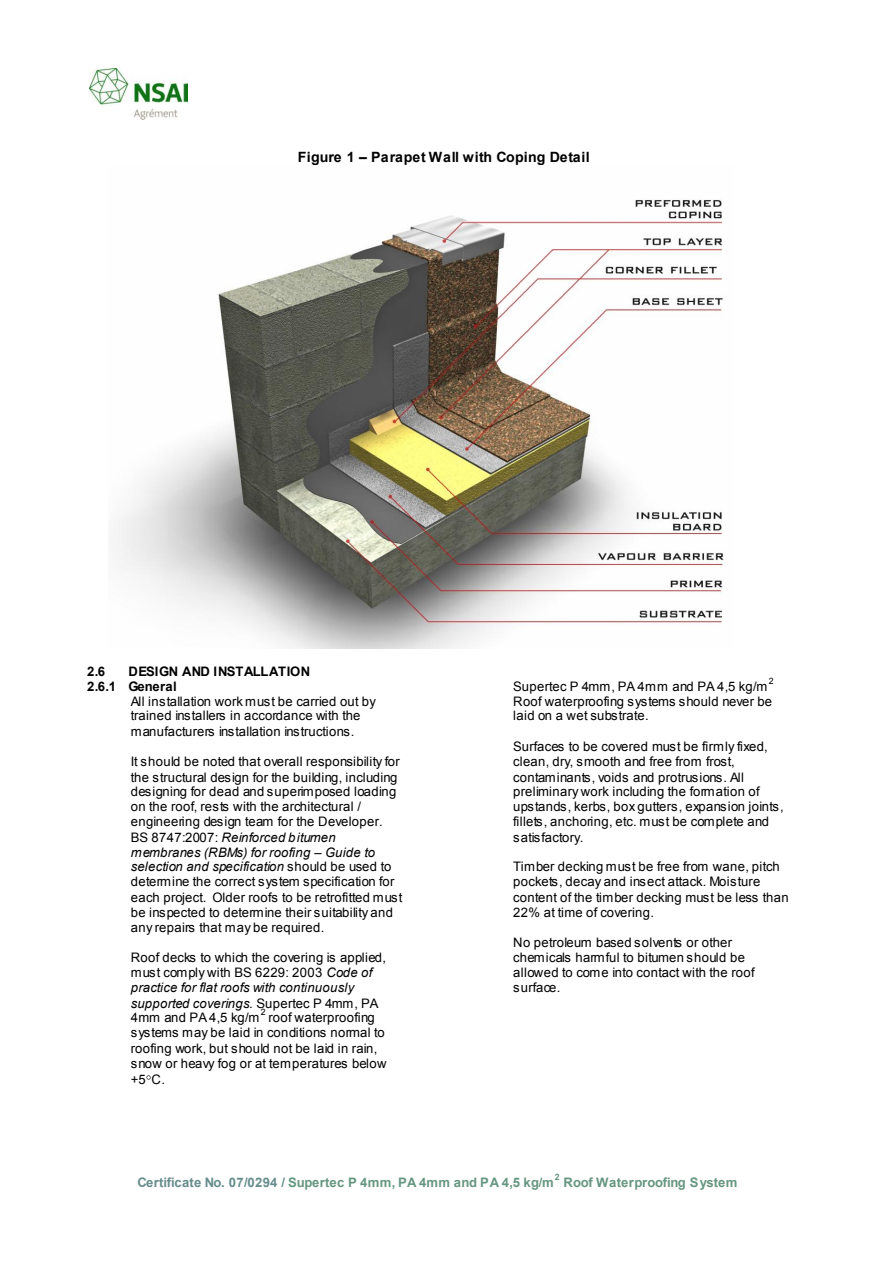
<style>
.page{position:relative;width:893px;height:1263px;background:#fff}
.page>*{position:absolute;margin:0;border:0;box-sizing:border-box;transform-origin:0 0}
.t1{font:700 14.25px "Arial";letter-spacing:.005em;color:#000}
.t2{font:13.05px/15.1px "Arial";letter-spacing:.025em;color:#000}
.t3{font:13.05px "Arial";color:#000}
.t4{font:700 13.05px "Arial";letter-spacing:.025em;color:#669682}
.t5{font:700 13.05px "Arial";letter-spacing:.015em;color:#000}
.t6{font:700 13.05px "Arial";color:#669682}
.t7{font:8.7px "Arial";color:#000}
.t8{font:700 8.7px "Arial";color:#669682}
.s1{font-style:inherit}
.s2{font-style:italic}
.s3{color:#668c8c}
</style>
<div class="page">
<img style="left:89px;top:68px;width:98px;height:51px">
<img style="left:146px;top:1075px;width:5px;height:5px">
<img style="left:114px;top:200px;width:610px;height:449px">
<p class="t1" style="left:298px;top:148px;width:293px">Figure 1 <span class="s1">–</span> Parapet Wall with Coping Detail</p>
<p class="t5" style="left:87px;top:662px;width:20px">2.6</p>
<p class="t5" style="left:129px;top:662px;width:183px">DESIGN AND INSTALLATION</p>
<p class="t5" style="left:87px;top:678px;width:91px">2.6.1 General</p>
<p class="t2" style="left:131px;top:694px;width:247px">All installation work must be carried out by</p>
<p class="t2" style="left:131px;top:708px;width:231px">trained installers in accordance with the</p>
<p class="t3" style="left:131px;top:722px;width:225px">manufacturers installation instructions.</p>
<p class="t2" style="left:131px;top:754px;width:273px">It should be noted that overall responsibility for the structural design for the building, including designing for dead and superimposed loading on the roof, rests with the architectural / engineering design team for the Developer.<br>BS 8747:2007: <span class="s2">Reinforced bitumen membranes (RBMs) for roofing</span> <span class="s2">–</span> <span class="s2">Guide to selection and specification</span> should be used to determine the correct system specification for each project. Older roofs to be retrofitted must be inspected to determine their suitability and any repairs that may be required.</p>
<p class="t2" style="left:131px;top:950px;width:257px">Roof decks to which the covering is applied, must comply with BS 6229: 2003 <span class="s2">Code of practice for flat roofs with continuously supported coverings.</span> Supertec P 4mm, PA 4mm and PA 4,5 kg/m</p>
<p class="t7" style="left:261px;top:1006px;width:6px">2</p>
<p class="t2" style="left:131px;top:1010px;width:257px;line-height:15.6px;text-indent:138px">roof waterproofing systems may be laid in conditions normal to roofing work, but should not be laid in rain, snow or heavy fog or at temperatures below +5 C.</p>
<p class="t7" style="left:769px;top:676px;width:6px">2</p>
<p class="t2" style="left:513px;top:695px;width:261px;line-height:14.2px">Roof waterproofing systems should never be laid on a wet substrate.</p>
<p class="t2" style="left:513px;top:739px;width:272px">Surfaces to be covered must be firmly fixed, clean, dry, smooth and free from frost, contaminants, voids and protrusions. All preliminary work including the formation of upstands, kerbs, box gutters, expansion joints, fillets, anchoring, etc. must be complete and satisfactory.</p>
<p class="t2" style="left:513px;top:859px;width:277px">Timber decking must be free from wane, pitch pockets, decay and insect attack. Moisture content of the timber decking must be less than 22% at time of covering.</p>
<p class="t2" style="left:513px;top:934px;width:243px">No petroleum based solvents or other chemicals harmful to bitumen should be allowed to come into contact with the roof surface.</p>
<p class="t3" style="left:513px;top:678px;width:256px">Supertec P 4mm, PA 4mm and PA 4,5 kg/m</p>
<p class="t8" style="left:555px;top:1171px;width:6px">2</p>
<p class="t4" style="left:137px;top:1174px;width:418px"><span class="s3">Certificate No. 07/0294 /</span> Supertec P 4mm, PA 4mm and PA 4,5 kg/m</p>
<p class="t6" style="left:563px;top:1174px;width:176px">Roof Waterproofing System</p>
</div>
